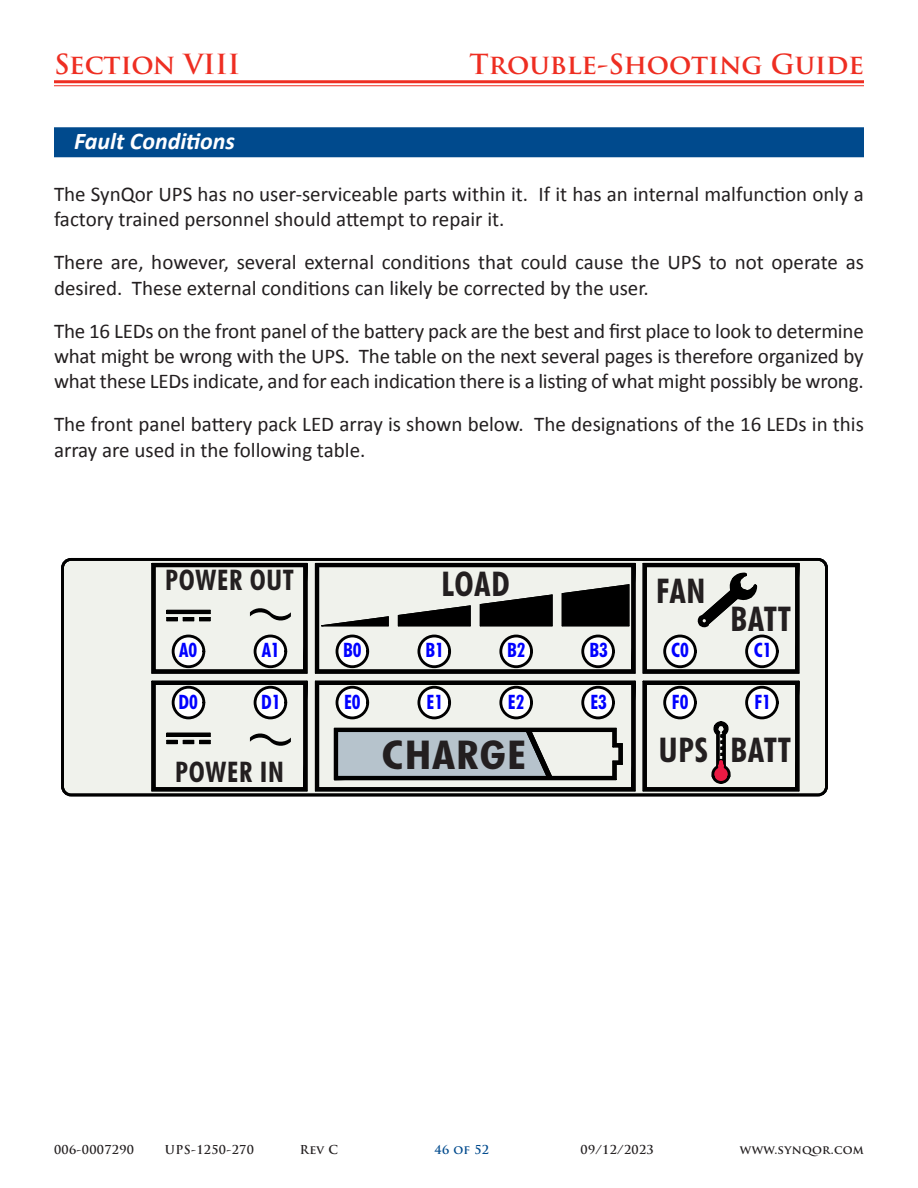
<style>
.page{position:relative;width:918px;height:1188px;background:#fff}
.page>*{position:absolute;margin:0;border:0;box-sizing:border-box;transform-origin:0 0}
.t1{font:700 condensed 39.9px "Futura BT";letter-spacing:.025em;color:#231f20;scale:1.21 1}
.t2{font:700 condensed 34.2px "Futura BT";letter-spacing:.025em;color:#231f20}
.t3{font:700 condensed 28.5px "Futura BT";letter-spacing:.025em;color:#231f20}
.TOC_Section{font:700 27px "Trajan Pro";color:#ee2e22}
.Section_Subhead{font:italic 700 24px "Calibri";color:#fff}
.Body{font:21px/25.2px "Calibri";color:#231f20}
.t4{font:700 condensed 19.95px "Futura BT";letter-spacing:-.005em;color:#00f}
.t5{font:700 12px "Trajan Pro";letter-spacing:.025em;color:#231f20}
.t6{font:700 12px "Trajan Pro";color:#004a8d}
</style>
<div class="page">
<hr style="left:54px;top:80px;width:810px;height:3px;background:#ee2e22">
<hr style="left:54px;top:85px;width:810px;height:1px;background:#ee2e22">
<div style="left:54px;top:127px;width:810px;height:30px;background:#004a8d"></div>
<div style="left:63px;top:559px;width:764px;height:236px;background:#f0f2ec;border-radius:9px"></div>
<svg style="left:149px;top:558px;width:651px;height:239px"></svg>
<div style="left:172px;top:686px;width:33px;height:33px;background:#fff;border:3px solid #000;border-radius:50%"></div>
<div style="left:254px;top:686px;width:33px;height:33px;background:#fff;border:3px solid #000;border-radius:50%"></div>
<div style="left:336px;top:686px;width:33px;height:33px;background:#fff;border:3px solid #000;border-radius:50%"></div>
<div style="left:417px;top:686px;width:34px;height:33px;background:#fff;border:3px solid #000;border-radius:50%"></div>
<div style="left:172px;top:635px;width:33px;height:33px;background:#fff;border:3px solid #000;border-radius:50%"></div>
<div style="left:254px;top:635px;width:33px;height:33px;background:#fff;border:3px solid #000;border-radius:50%"></div>
<div style="left:336px;top:635px;width:33px;height:33px;background:#fff;border:3px solid #000;border-radius:50%"></div>
<div style="left:417px;top:635px;width:34px;height:33px;background:#fff;border:3px solid #000;border-radius:50%"></div>
<div style="left:499px;top:686px;width:34px;height:33px;background:#fff;border:3px solid #000;border-radius:50%"></div>
<div style="left:581px;top:686px;width:34px;height:33px;background:#fff;border:3px solid #000;border-radius:50%"></div>
<div style="left:663px;top:686px;width:34px;height:33px;background:#fff;border:3px solid #000;border-radius:50%"></div>
<div style="left:745px;top:686px;width:34px;height:33px;background:#fff;border:3px solid #000;border-radius:50%"></div>
<div style="left:499px;top:635px;width:34px;height:33px;background:#fff;border:3px solid #000;border-radius:50%"></div>
<div style="left:581px;top:635px;width:34px;height:33px;background:#fff;border:3px solid #000;border-radius:50%"></div>
<div style="left:663px;top:635px;width:34px;height:33px;background:#fff;border:3px solid #000;border-radius:50%"></div>
<div style="left:745px;top:635px;width:34px;height:33px;background:#fff;border:3px solid #000;border-radius:50%"></div>
<p class="TOC_Section" style="left:54px;top:48px;width:187px">Section VIII</p>
<p class="TOC_Section" style="left:470px;top:48px;width:396px">Trouble-Shooting Guide</p>
<p class="Section_Subhead" style="left:74px;top:126px;width:162px">Fault Conditions</p>
<p class="Body" style="left:54px;top:181px;width:811px">The SynQor UPS has no user-serviceable parts within it. If it has an internal malfunction only a factory trained personnel should attempt to repair it.</p>
<p class="Body" style="left:54px;top:249px;width:811px">There are, however, several external conditions that could cause the UPS to not operate as desired. These external conditions can likely be corrected by the user.</p>
<p class="Body" style="left:54px;top:317px;width:811px;text-align:justify">The 16 LEDs on the front panel of the battery pack are the best and first place to look to determine what might be wrong with the UPS. The table on the next several pages is therefore organized by what these LEDs indicate, and for each indication there is a listing of what might possibly be wrong.</p>
<p class="Body" style="left:54px;top:411px;width:811px">The front panel battery pack LED array is shown below. The designations of the 16 LEDs in this array are used in the following table.</p>
<p class="t3" style="left:165px;top:562px;width:130px">POWER OUT</p>
<p class="t2" style="left:441px;top:563px;width:70px">LOAD</p>
<p class="t2" style="left:656px;top:570px;width:51px">FAN</p>
<p class="t2" style="left:731px;top:598px;width:62px">BATT</p>
<p class="t4" style="left:179px;top:638px;width:19px">A0</p>
<p class="t4" style="left:262px;top:638px;width:19px">A1</p>
<p class="t4" style="left:343px;top:638px;width:20px">B0</p>
<p class="t4" style="left:426px;top:638px;width:20px">B1</p>
<p class="t4" style="left:507px;top:638px;width:20px">B2</p>
<p class="t4" style="left:590px;top:638px;width:20px">B3</p>
<p class="t4" style="left:671px;top:638px;width:19px">C0</p>
<p class="t4" style="left:754px;top:638px;width:19px">C1</p>
<p class="t4" style="left:179px;top:690px;width:21px">D0</p>
<p class="t4" style="left:261px;top:690px;width:21px">D1</p>
<p class="t4" style="left:344px;top:690px;width:18px">E0</p>
<p class="t4" style="left:427px;top:690px;width:18px">E1</p>
<p class="t4" style="left:508px;top:690px;width:18px">E2</p>
<p class="t4" style="left:590px;top:690px;width:18px">E3</p>
<p class="t4" style="left:672px;top:690px;width:18px">F0</p>
<p class="t4" style="left:754px;top:690px;width:18px">F1</p>
<p class="t3" style="left:175px;top:755px;width:110px">POWER IN</p>
<p class="t1" style="left:382px;top:730px;width:121px">CHARGE</p>
<p class="t2" style="left:659px;top:729px;width:134px">UPS BATT</p>
<p class="t5" style="left:54px;top:1142px;width:82px">006-0007290</p>
<p class="t5" style="left:165px;top:1142px;width:91px">UPS-1250-270</p>
<p class="t5" style="left:300px;top:1142px;width:40px">Rev C</p>
<p class="t6" style="left:435px;top:1142px;width:56px">46 of 52</p>
<p class="t5" style="left:580px;top:1142px;width:75px">09/12/2023</p>
<p class="t5" style="left:740px;top:1142px;width:126px">www.synqor.com</p>
</div>
